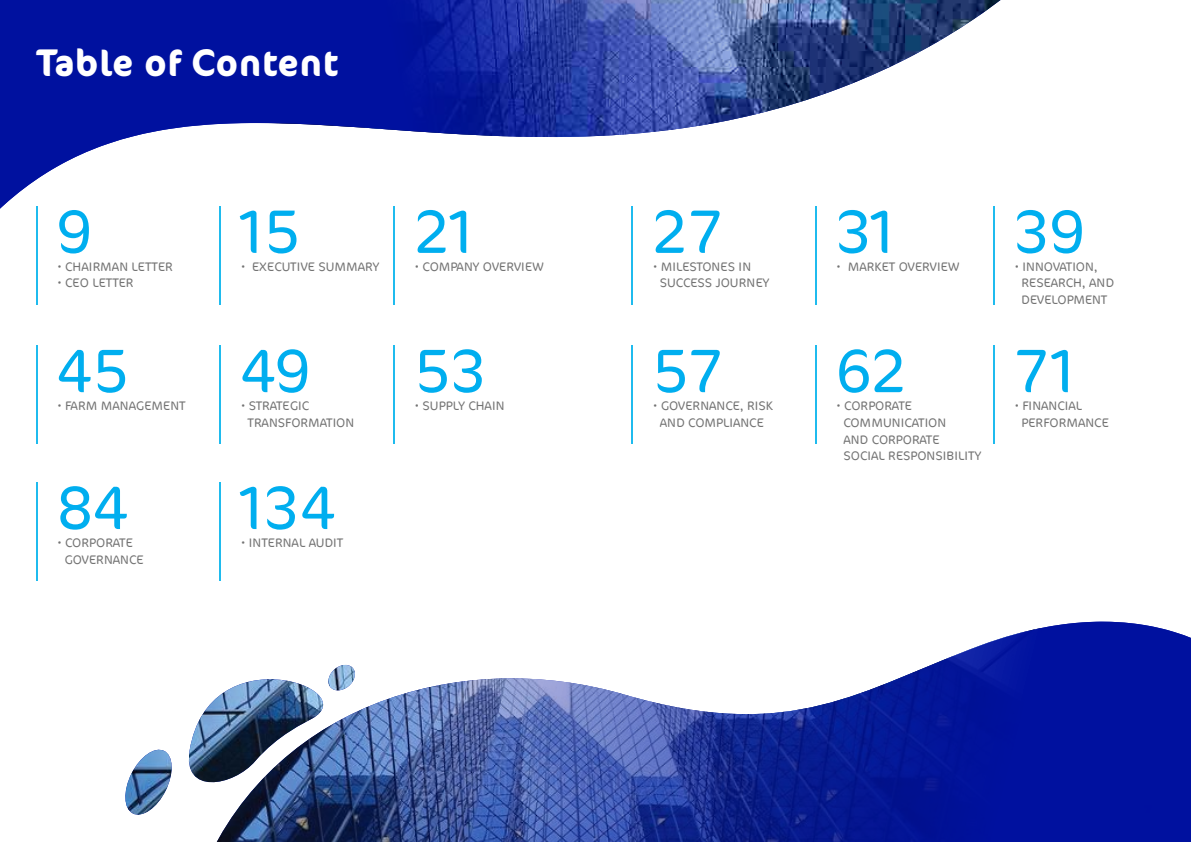
<style>
.page{position:relative;width:1191px;height:842px;background:#fff}
.page>*{position:absolute;margin:0;border:0;box-sizing:border-box;transform-origin:0 0}
.t1{font:300 70px "Cocon Next Arabic";letter-spacing:-.005em;color:#00aeef}
.t2{font:700 44px "Cocon Next Arabic";color:#fff}
.t3{font:300 14px/16.8px "Cocon Next Arabic";color:#737373}
</style>
<div class="page">
<svg style="left:0;top:0;width:1001px;height:216px"></svg>
<img style="left:125px;top:482px;width:96px;height:333px">
<svg style="left:211px;top:622px;width:980px;height:220px"></svg>
<hr style="left:36px;top:206px;width:1px;height:99px;background:#1fbbee">
<hr style="left:220px;top:206px;width:1px;height:99px;background:#1fbbee">
<hr style="left:393px;top:206px;width:1px;height:99px;background:#1fbbee">
<hr style="left:393px;top:346px;width:1px;height:98px;background:#1fbbee">
<hr style="left:631px;top:346px;width:1px;height:98px;background:#1fbbee">
<hr style="left:815px;top:346px;width:1px;height:98px;background:#1fbbee">
<hr style="left:631px;top:206px;width:1px;height:99px;background:#1fbbee">
<hr style="left:815px;top:206px;width:1px;height:99px;background:#1fbbee">
<hr style="left:993px;top:206px;width:1px;height:99px;background:#1fbbee">
<hr style="left:993px;top:346px;width:1px;height:98px;background:#1fbbee">
<hr style="left:36px;top:483px;width:1px;height:98px;background:#1fbbee">
<hr style="left:220px;top:483px;width:1px;height:98px;background:#1fbbee">
<hr style="left:36px;top:346px;width:1px;height:98px;background:#1fbbee">
<hr style="left:220px;top:346px;width:1px;height:98px;background:#1fbbee">
<h2 class="t2" style="left:36px;top:37px;width:304px">Table of Content</h2>
<h1 class="t1" style="left:56px;top:190px;width:38px">9</h1>
<p class="t3" style="left:57px;top:258px;width:117px">• CHAIRMAN LETTER</p>
<p class="t3" style="left:57px;top:275px;width:78px">• CEO LETTER</p>
<h1 class="t1" style="left:56px;top:329px;width:74px">45</h1>
<p class="t3" style="left:57px;top:398px;width:130px">• FARM MANAGEMENT</p>
<h1 class="t1" style="left:56px;top:466px;width:73px">84</h1>
<p class="t3" style="left:64px;top:534px;width:81px;text-indent:-7px">• CORPORATE<br>GOVERNANCE</p>
<h1 class="t1" style="left:240px;top:190px;width:61px">15</h1>
<p class="t3" style="left:241px;top:258px;width:140px">• EXECUTIVE SUMMARY</p>
<h1 class="t1" style="left:240px;top:329px;width:72px">49</h1>
<p class="t3" style="left:247px;top:398px;width:108px;text-indent:-6px">• STRATEGIC<br>TRANSFORMATION</p>
<h1 class="t1" style="left:240px;top:466px;width:97px">134</h1>
<p class="t3" style="left:241px;top:534px;width:104px">• INTERNAL AUDIT</p>
<h1 class="t1" style="left:414px;top:190px;width:61px">21</h1>
<p class="t3" style="left:415px;top:258px;width:130px">• COMPANY OVERVIEW</p>
<h1 class="t1" style="left:414px;top:329px;width:74px">53</h1>
<p class="t3" style="left:415px;top:398px;width:91px">• SUPPLY CHAIN</p>
<h1 class="t1" style="left:652px;top:190px;width:73px">27</h1>
<p class="t3" style="left:660px;top:258px;width:111px;text-indent:-7px">• MILESTONES IN<br>SUCCESS JOURNEY</p>
<h1 class="t1" style="left:652px;top:329px;width:74px">57</h1>
<p class="t3" style="left:653px;top:398px;width:122px;text-align:center">• GOVERNANCE, RISK<br>AND COMPLIANCE</p>
<h1 class="t1" style="left:835px;top:190px;width:60px">31</h1>
<p class="t3" style="left:836px;top:258px;width:125px">• MARKET OVERVIEW</p>
<h1 class="t1" style="left:835px;top:329px;width:73px">62</h1>
<p class="t3" style="left:843px;top:398px;width:140px;text-indent:-7px">• CORPORATE<br>COMMUNICATION<br>AND CORPORATE<br>SOCIAL RESPONSIBILITY</p>
<h1 class="t1" style="left:1013px;top:190px;width:73px">39</h1>
<p class="t3" style="left:1021px;top:258px;width:94px;text-indent:-7px">• INNOVATION,<br>RESEARCH, AND<br>DEVELOPMENT</p>
<h1 class="t1" style="left:1013px;top:329px;width:63px">71</h1>
<p class="t3" style="left:1021px;top:398px;width:89px;text-indent:-7px">• FINANCIAL<br>PERFORMANCE</p>
</div>
